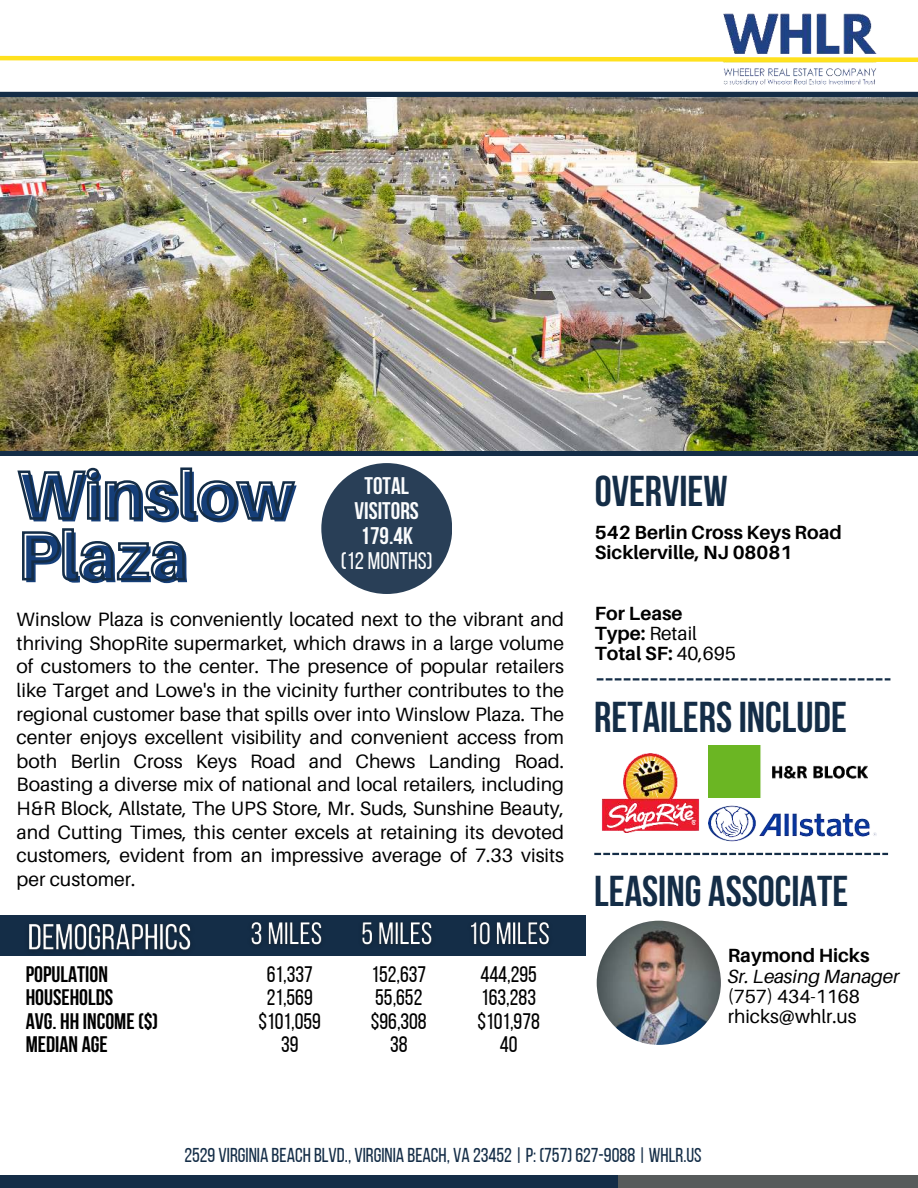
<style>
.page{position:relative;width:918px;height:1188px;background:#fff}
.page>*{position:absolute;margin:0;border:0;box-sizing:border-box;transform-origin:0 0}
.t1{font:700 67.65px/60.8px "Aileron";color:#153e78}
.t2{font:700 43.05px "Bebas Neue";color:#142d47}
.t3{font:700 24px/24.8px "Bebas Neue";color:#fbfcfd;text-align:center}
.t4{font:24px "Bebas Neue";color:#fbfcfd}
.t5{font:22.5px/23.5px "Bebas Neue";color:#000;text-align:center}
.t6{font:700 22.5px/23.5px "Bebas Neue";color:#000}
.t7{font:20.1px "Bebas Neue";color:#142d47}
.t8{font:19.35px/23.5px "Aileron";color:#000;text-align:justify}
.t9{font:700 19.05px/20.2px "Aileron";color:#000}
.t10{font:19.05px/20.2px "Aileron";color:#000}
.t11{font:italic 19.05px "Aileron";color:#000}
.s1{font-weight:400}
</style>
<div class="page">
<div style="left:0;top:1175px;width:618px;height:13px;background:#142d47"></div>
<div style="left:619px;top:1175px;width:299px;height:13px;background:#575b5b"></div>
<img style="left:597px;top:921px;width:124px;height:124px;border-radius:50%">
<div style="left:0;top:916px;width:586px;height:40px;background:#142d47"></div>
<img style="left:19px;top:915px;width:182px;height:35px">
<img style="left:242px;top:915px;width:88px;height:30px">
<img style="left:354px;top:915px;width:86px;height:30px">
<img style="left:462px;top:915px;width:96px;height:30px">
<svg style="left:17px;top:467px;width:279px;height:115px"></svg>
<div style="left:0;top:450px;width:918px;height:6px;background:#142d47"></div>
<img style="left:723px;top:13px;width:154px;height:72px">
<svg style="left:597px;top:678px;width:293px;height:3px"></svg>
<svg style="left:594px;top:853px;width:294px;height:2px"></svg>
<div style="left:321px;top:463px;width:131px;height:131px;background:#293f57;border-radius:50%"></div>
<svg style="left:0;top:54px;width:918px;height:11px"></svg>
<div style="left:0;top:92px;width:918px;height:5px;background:#142d47"></div>
<img style="left:0;top:97px;width:918px;height:354px">
<img style="left:709px;top:813px;width:167px;height:43px">
<img style="left:756px;top:746px;width:111px;height:52px">
<img style="left:602px;top:745px;width:154px;height:104px">
<h1 class="t1" style="left:20px;top:468px;width:278px">Winslow<br>Plaza</h1>
<p class="t3" style="left:355px;top:473px;width:66px">TOTAL<br>VISITORS<br>179.4K</p>
<p class="t4" style="left:341px;top:547px;width:93px">(12 MONTHS)</p>
<p class="t8" style="left:17px;top:608px;width:549px">Winslow Plaza is conveniently located next to the vibrant and thriving ShopRite supermarket, which draws in a large volume of customers to the center. The presence of popular retailers like Target and Lowe's in the vicinity further contributes to the regional customer base that spills over into Winslow Plaza. The center enjoys excellent visibility and convenient access from both Berlin Cross Keys Road and Chews Landing Road.<br>Boasting a diverse mix of national and local retailers, including H&amp;R Block, Allstate, The UPS Store, Mr. Suds, Sunshine Beauty, and Cutting Times, this center excels at retaining its devoted customers, evident from an impressive average of 7.33 visits per customer.</p>
<p class="t6" style="left:26px;top:962px;width:134px">POPULATION<br>HOUSEHOLDS<br>AVG. HH INCOME ($)<br>MEDIAN AGE</p>
<p class="t5" style="left:259px;top:962px;width:64px">61,337<br>21,569 $101,059<br>39</p>
<p class="t5" style="left:371px;top:962px;width:57px">152,637<br>55,652 $96,308<br>38</p>
<p class="t5" style="left:478px;top:962px;width:64px">444,295<br>163,283 $101,978<br>40</p>
<h2 class="t2" style="left:595px;top:468px;width:134px">OVERVIEW</h2>
<p class="t9" style="left:595px;top:522px;width:248px">542 Berlin Cross Keys Road<br>Sicklerville, NJ 08081</p>
<p class="t9" style="left:595px;top:603px;width:143px">For Lease<br>Type: <span class="s1">Retail<br></span>Total SF: <span class="s1">40,695</span></p>
<h2 class="t2" style="left:594px;top:693px;width:254px">RETAILERS INCLUDE</h2>
<h2 class="t2" style="left:594px;top:868px;width:255px">LEASING ASSOCIATE</h2>
<p class="t9" style="left:728px;top:946px;width:143px">Raymond Hicks</p>
<p class="t11" style="left:728px;top:966px;width:173px">Sr. Leasing Manager</p>
<p class="t10" style="left:728px;top:986px;width:134px">(757) 434-1168 rhicks@whlr.us</p>
<p class="t7" style="left:184px;top:1145px;width:519px">2529 VIRGINIA BEACH BLVD., VIRGINIA BEACH, VA 23452 | P: (757) 627-9088 | WHLR.US</p>
</div>
